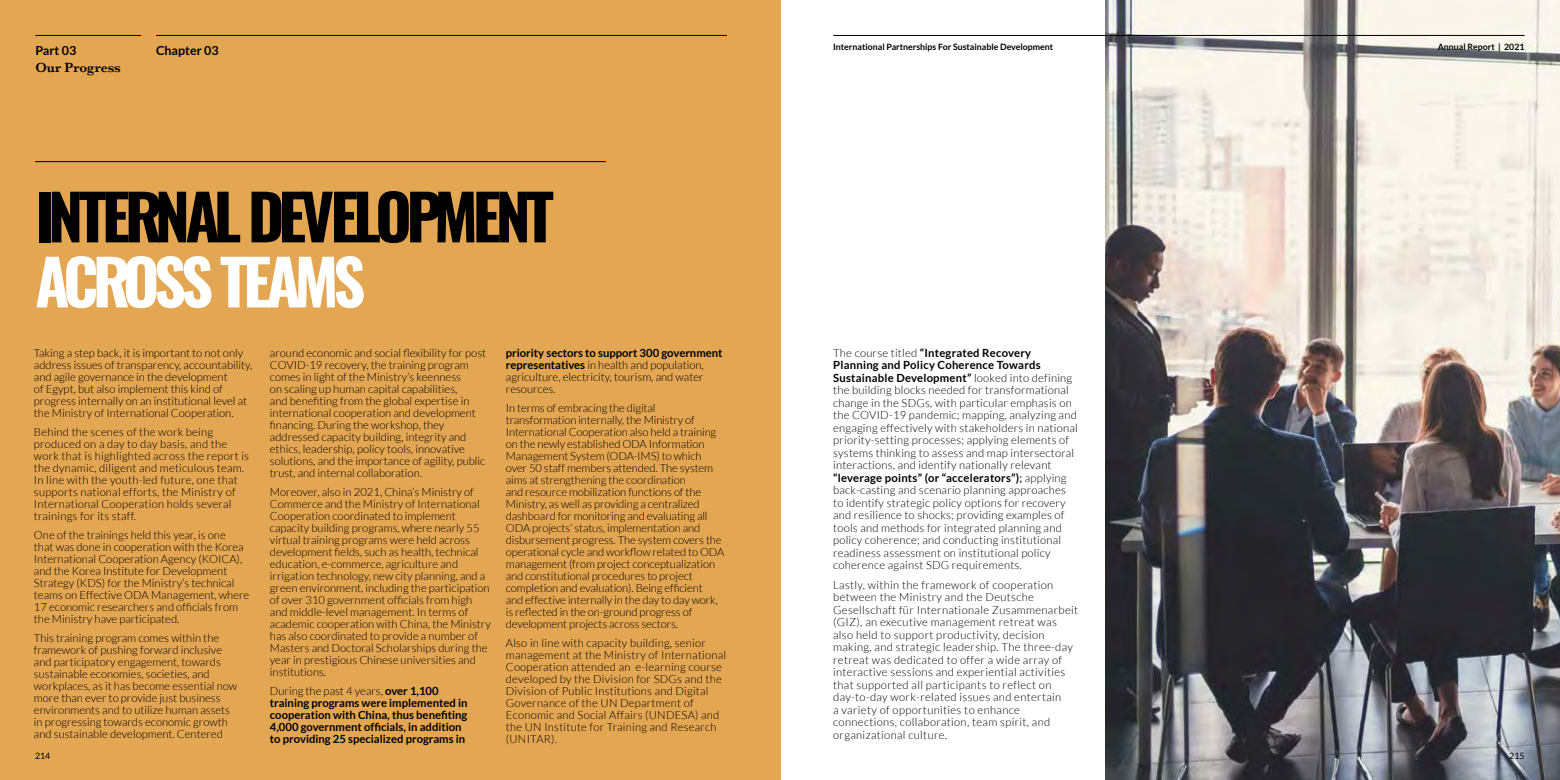
<style>
.page{position:relative;width:1560px;height:780px;background:#fff}
.page>*{position:absolute;margin:0;border:0;box-sizing:border-box;transform-origin:0 0}
.t1{font:62.5px "Oswald";letter-spacing:-.08em;color:#000}
.t2{font:62.5px "Oswald";letter-spacing:-.085em;color:#fff}
.t3{font:600 13.75px "Baskerville";color:#000}
.t4{font:700 12.5px "Lato";color:#000}
.t5{font:300 11.25px/12px "Lato";color:#000}
.t6{font:300 11.25px/12.5px "Lato";letter-spacing:.02em;color:#000}
.t7{font:300 11.25px/12.5px "Lato";letter-spacing:.03em;color:#000}
.t8{font:700 11.25px/12px "Lato";color:#000}
.t9{font:700 8.75px "Lato";color:#000}
.t10{font:8.75px "Lato";color:#000}
.s1{font-weight:300}
.s2{font-weight:700}
.s3{font-weight:400}
</style>
<div class="page">
<div style="left:0;top:0;width:780px;height:780px;background:#e3a652"></div>
<hr style="left:35px;top:161px;width:570px;height:1px;background:#000">
<img style="left:1104px;top:0;width:455px;height:780px">
<hr style="left:35px;top:35px;width:106px;height:1px;background:#000">
<hr style="left:156px;top:35px;width:570px;height:1px;background:#000">
<hr style="left:833px;top:35px;width:691px;height:1px;background:#000">
<p class="t4" style="left:35px;top:44px;width:42px">Part 03</p>
<p class="t3" style="left:35px;top:58px;width:87px">Our Progress</p>
<p class="t4" style="left:156px;top:44px;width:64px">Chapter 03</p>
<h1 class="t1" style="left:35px;top:161px;width:520px">INTERNAL DEVELOPMENT</h1>
<h1 class="t2" style="left:35px;top:226px;width:332px">ACROSS TEAMS</h1>
<p class="t5" style="left:34px;top:346px;width:220px">Taking a step back, it is important to not only address issues of transparency, accountability, and agile governance in the development<br>of Egypt, but also implement this kind of progress internally on an institutional level at the Ministry of International Cooperation.</p>
<p class="t6" style="left:34px;top:425px;width:216px;line-height:12px">Behind the scenes of the work being produced on a day to day basis, and the work that is highlighted across the report is the dynamic, diligent and meticulous team.<br>In line with the youth-led future, one that supports national efforts, the Ministry of International Cooperation holds several trainings for its staff.</p>
<p class="t5" style="left:34px;top:529px;width:217px">One of the trainings held this year, is one<br>that was done in cooperation with the Korea International Cooperation Agency (KOICA), and the Korea Institute for Development Strategy (KDS) for the Ministry’s technical teams on Effective ODA Management, where 17 economic researchers and officials from the Ministry have participated.</p>
<p class="t5" style="left:34px;top:632px;width:205px">This training program comes within the framework of pushing forward inclusive and participatory engagement, towards sustainable economies, societies, and workplaces, as it has become essential now more than ever to provide just business environments and to utilize human assets in progressing towards economic growth and sustainable development. Centered</p>
<p class="t5" style="left:270px;top:346px;width:218px">around economic and social flexibility for post COVID-19 recovery, the training program comes in light of the Ministry’s keenness<br>on scaling up human capital capabilities,<br>and benefiting from the global expertise in international cooperation and development financing. During the workshop, they addressed capacity building, integrity and ethics, leadership, policy tools, innovative solutions, and the importance of agility, public trust, and internal collaboration.</p>
<p class="t5" style="left:270px;top:486px;width:222px">Moreover, also in 2021, China’s Ministry of Commerce and the Ministry of International Cooperation coordinated to implement capacity building programs, where nearly 55 virtual training programs were held across development fields, such as health, technical education, e-commerce, agriculture and irrigation technology, new city planning, and a green environment, including the participation of over 310 government officials from high and middle-level management. In terms of academic cooperation with China, the Ministry has also coordinated to provide a number of Masters and Doctoral Scholarships during the year in prestigious Chinese universities and institutions.</p>
<p class="t8" style="left:270px;top:684px;width:199px"><span class="s1">During the past 4 years,</span> over 1,100 training programs were implemented in cooperation with China, thus benefiting 4,000 government officials, in addition to providing 25 specialized programs in</p>
<p class="t5" style="left:506px;top:347px;width:218px"><span class="s2">priority sectors to support 300 government representatives</span> in health and population, agriculture, electricity, tourism, and water resources.</p>
<p class="t5" style="left:506px;top:402px;width:220px">In terms of embracing the digital transformation internally, the Ministry of International Cooperation also held a training on the newly established ODA Information Management System (ODA-IMS) to which over 50 staff members attended. The system aims at strengthening the coordination<br>and resource mobilization functions of the Ministry, as well as providing a centralized dashboard for monitoring and evaluating all ODA projects’ status, implementation and disbursement progress. The system covers the operational cycle and workflow related to ODA management (from project conceptualization and constitutional procedures to project completion and evaluation). Being efficient<br>and effective internally in the day to day work, is reflected in the on-ground progress of development projects across sectors.</p>
<p class="t6" style="left:506px;top:637px;width:222px;line-height:12px">Also in line with capacity building, senior management at the Ministry of International Cooperation attended an e-learning course developed by the Division for SDGs and the Division of Public Institutions and Digital Governance of the UN Department of Economic and Social Affairs (UNDESA) and the UN Institute for Training and Research (UNITAR).</p>
<p class="t9" style="left:833px;top:41px;width:221px">International Partnerships For Sustainable Development</p>
<p class="t9" style="left:1437px;top:41px;width:88px">Annual Report | 2021</p>
<p class="t6" style="left:833px;top:346px;width:246px">The course titled <span class="s2">“Integrated Recovery Planning and Policy Coherence Towards Sustainable Development”</span> looked into defining the building blocks needed for transformational change in the SDGs, with particular emphasis on the COVID-19 pandemic; mapping, analyzing and engaging effectively with stakeholders in national priority-setting processes; applying elements of systems thinking to assess and map intersectoral interactions, and identify nationally relevant <span class="s2">“leverage points” (or “accelerators”)</span><span class="s3">;</span> applying back-casting and scenario planning approaches to identify strategic policy options for recovery and resilience to shocks; providing examples of tools and methods for integrated planning and policy coherence; and conducting institutional readiness assessment on institutional policy coherence against SDG requirements.</p>
<p class="t7" style="left:833px;top:578px;width:246px">Lastly, within the framework of cooperation between the Ministry and the Deutsche Gesellschaft für Internationale Zusammenarbeit (GIZ), an executive management retreat was also held to support productivity, decision making, and strategic leadership. The three-day retreat was dedicated to offer a wide array of interactive sessions and experiential activities that supported all participants to reflect on day-to-day work-related issues and entertain<br>a variety of opportunities to enhance connections, collaboration, team spirit, and organizational culture.</p>
<p class="t10" style="left:35px;top:750px;width:17px">214</p>
<p class="t10" style="left:1508px;top:750px;width:17px">215</p>
</div>
